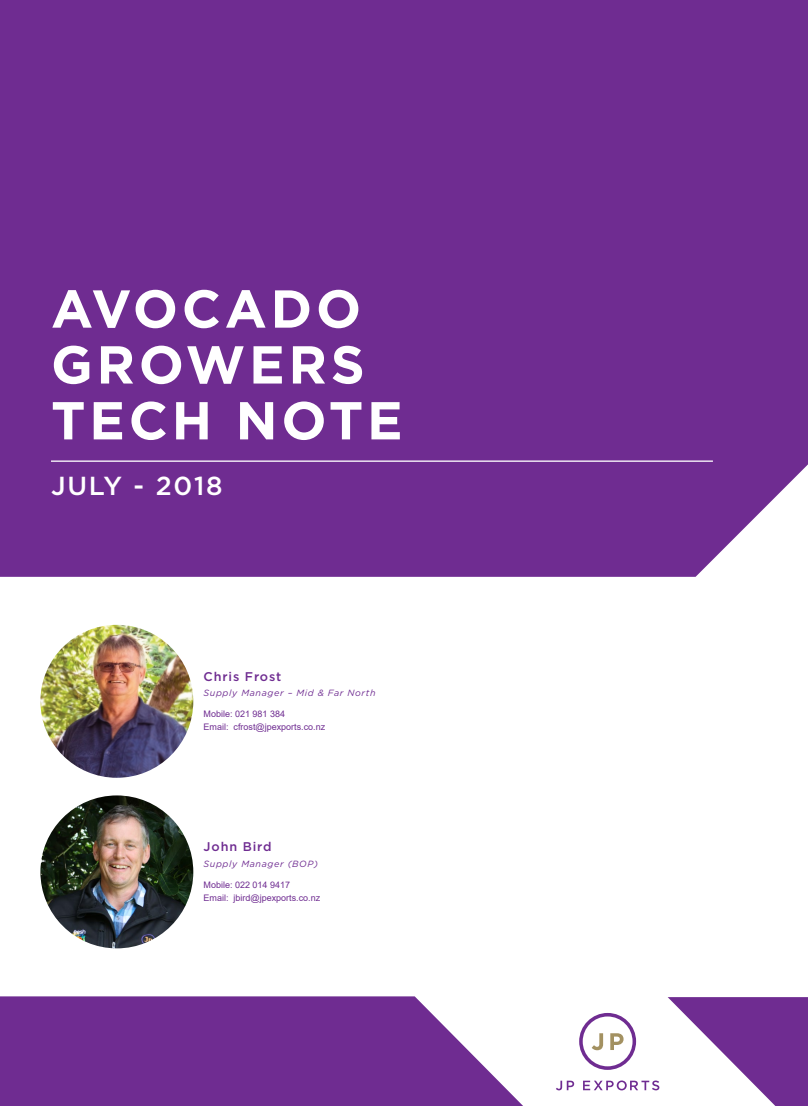
<style>
.page{position:relative;width:808px;height:1106px;background:#fff}
.page>*{position:absolute;margin:0;border:0;box-sizing:border-box;transform-origin:0 0}
.t1{font:700 53.25px/55.8px "Gotham";letter-spacing:.07em;color:#fff}
.t2{font:500 26.1px "Gotham";letter-spacing:.07em;color:#fff}
.t3{font:500 12.6px "Gotham";letter-spacing:.07em;color:#6f2c91}
.t4{font:9px/12.6px "Arial";color:#6f2c91}
.t5{font:italic 9px "Gotham";letter-spacing:.07em;color:#6f2c91}
</style>
<div class="page">
<div style="left:0;top:0;width:808px;height:577px;background:#6f2c91"></div>
<hr style="left:51px;top:460px;width:662px;height:2px;background:#fff">
<svg style="left:668px;top:997px;width:140px;height:109px"></svg>
<svg style="left:556px;top:1080px;width:18px;height:10px"></svg>
<svg style="left:583px;top:1080px;width:76px;height:10px"></svg>
<svg style="left:579px;top:1013px;width:57px;height:56px"></svg>
<svg style="left:0;top:996px;width:523px;height:110px;background:#7e429c"></svg>
<img style="left:40px;top:625px;width:153px;height:152px;border-radius:76px">
<img style="left:40px;top:795px;width:153px;height:153px;border-radius:76px">
<h1 class="t1" style="left:51px;top:279px;width:353px">AVOCADO<br>GROWERS<br>TECH NOTE</h1>
<h2 class="t2" style="left:51px;top:469px;width:173px">JULY - 2018</h2>
<h3 class="t3" style="left:204px;top:668px;width:79px">Chris Frost</h3>
<p class="t5" style="left:204px;top:687px;width:174px">Supply Manager – Mid &amp; Far North</p>
<p class="t4" style="left:204px;top:708px;width:123px">Mobile: 021 981 384<br>Email: cfrost@jpexports.co.nz</p>
<h3 class="t3" style="left:204px;top:838px;width:69px">John Bird</h3>
<p class="t5" style="left:204px;top:857px;width:116px">Supply Manager (BOP)</p>
<p class="t4" style="left:204px;top:878px;width:118px">Mobile: 022 014 9417<br>Email: jbird@jpexports.co.nz</p>
</div>
